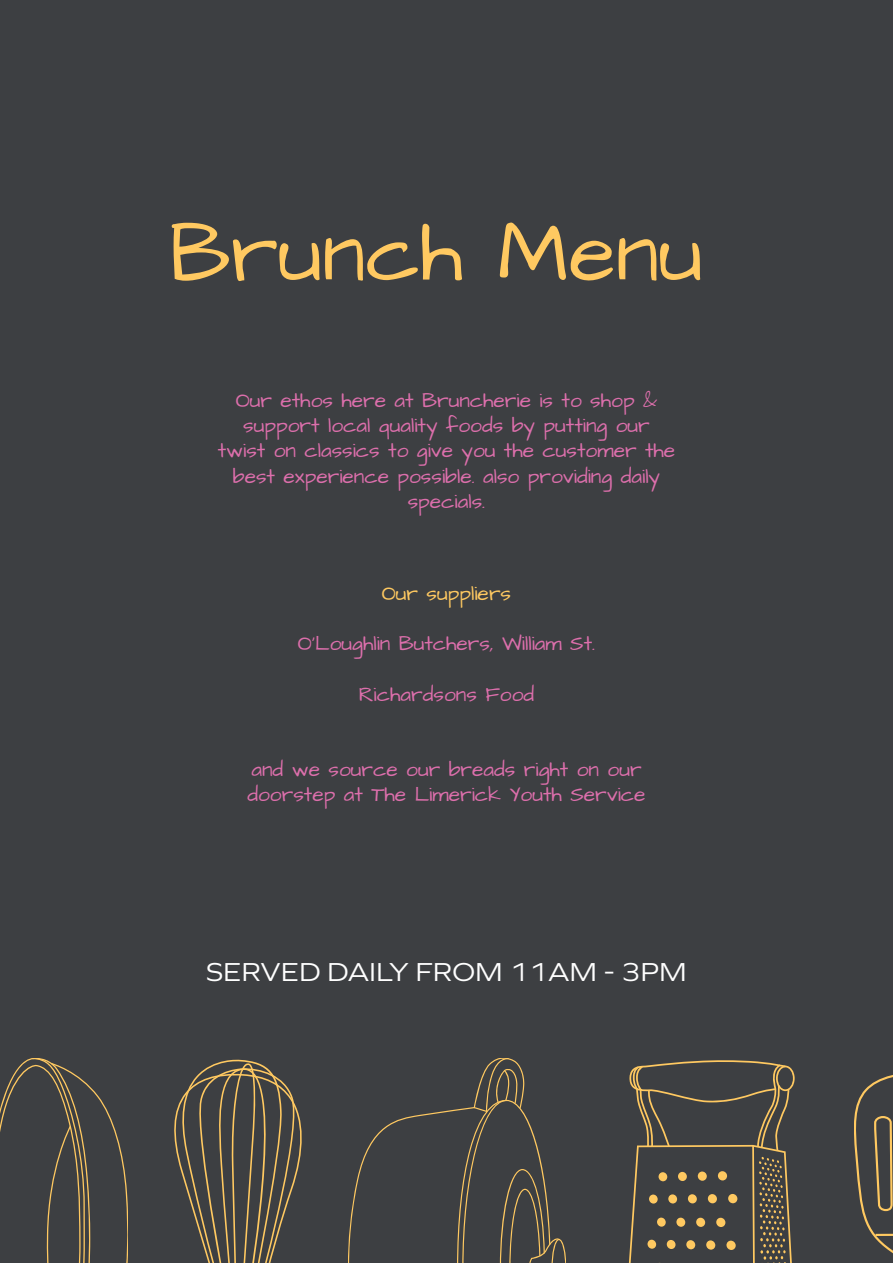
<style>
.page{position:relative;width:893px;height:1263px;background:#3d3f42}
.page>*{position:absolute;margin:0;border:0;box-sizing:border-box;transform-origin:0 0}
.t1{font:86.4px "Architects Daughter";color:#ffc961}
.t2{font:27px "Graphie";color:#fff;scale:1.1 1}
.t3{font:21px/25.2px "Architects Daughter";color:#dd6fac;text-align:center}
.t4{font:21px "Architects Daughter";color:#ffc961}
</style>
<div class="page">
<svg style="left:174px;top:1059px;width:128px;height:204px"></svg>
<svg style="left:0;top:1059px;width:127px;height:204px"></svg>
<svg style="left:349px;top:1059px;width:216px;height:204px"></svg>
<svg style="left:629px;top:1060px;width:166px;height:203px"></svg>
<svg style="left:855px;top:1075px;width:38px;height:179px"></svg>
<p class="t1" style="left:169px;top:195px;width:535px">Brunch Menu</p>
<p class="t3" style="left:218px;top:388px;width:459px">Our ethos here at Bruncherie is to shop &amp; support local quality foods by putting our twist on classics to give you the customer the best experience possible. also providing daily specials.</p>
<p class="t4" style="left:382px;top:579px;width:131px">Our suppliers</p>
<p class="t3" style="left:298px;top:632px;width:299px">O’Loughlin Butchers, William St.</p>
<p class="t3" style="left:359px;top:682px;width:177px">Richardsons Food</p>
<p class="t3" style="left:247px;top:758px;width:400px;text-align:left">and we source our breads right on our doorstep at The Limerick Youth Service</p>
<p class="t2" style="left:206px;top:956px;width:439px">SERVED DAILY FROM 11AM - 3PM</p>
</div>
